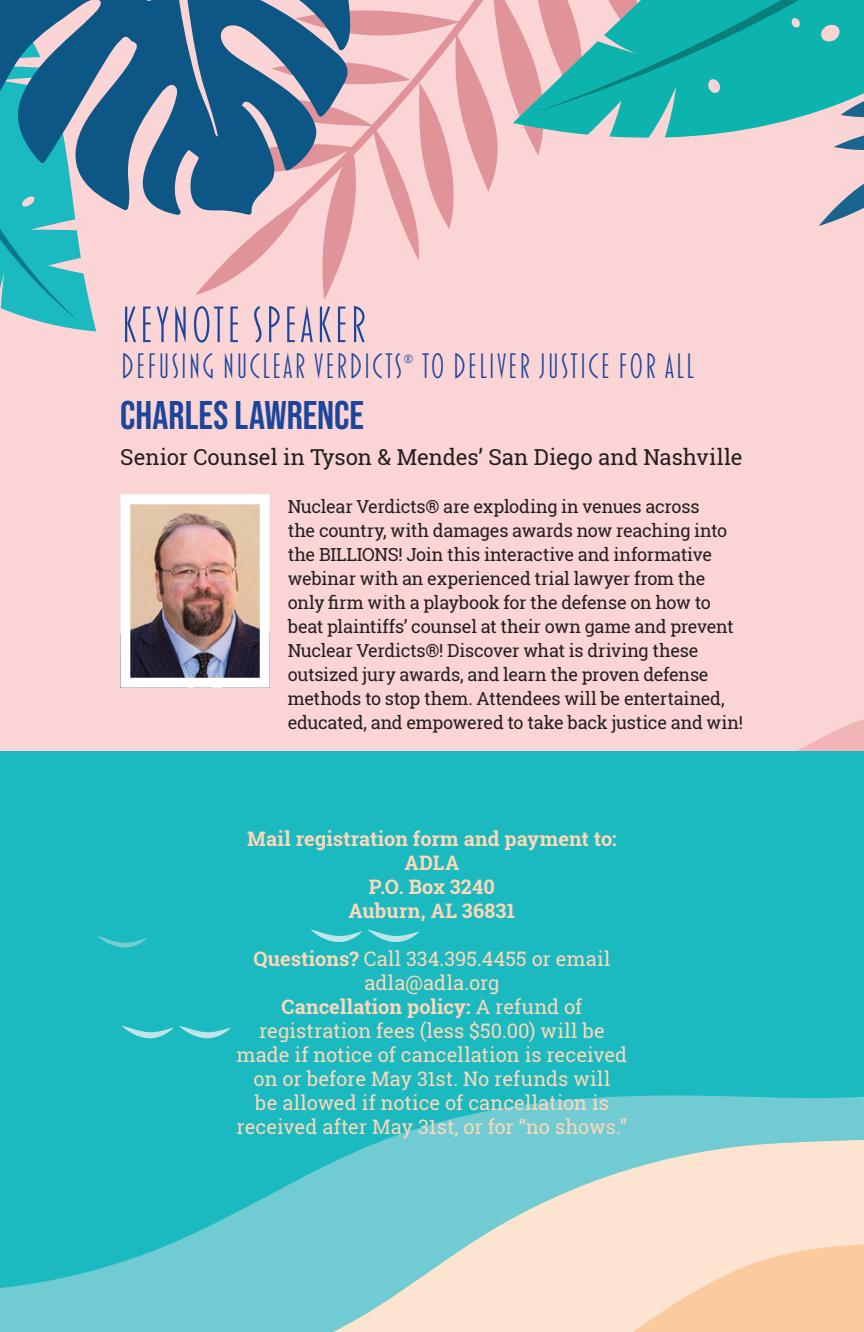
<style>
.page{position:relative;width:864px;height:1332px;background:#fff}
.page>*{position:absolute;margin:0;border:0;box-sizing:border-box;transform-origin:0 0}
.t1{font:300 52px "Blakely";color:#1b469c}
.t2{font:700 40px "Bebas Neue Pro";color:#1b469c}
.t3{font:300 36px "Blakely";color:#1b469c}
.t4{font:22px "Roboto Slab";color:#231f20}
.t5{font:20px/24px "Roboto Slab";color:#fcd8b9;text-align:center}
.t6{font:700 20px/24px "Roboto Slab";letter-spacing:.005em;color:#fcd8b9;text-align:center}
.t7{font:18px/24px "Roboto Slab";letter-spacing:-.015em;color:#231f20}
.s1{font-weight:700}
</style>
<div class="page">
<div style="left:0;top:0;width:864px;height:1276px;background:#fbd4d5"></div>
<svg style="left:798px;top:719px;width:66px;height:32px"></svg>
<div style="left:0;top:751px;width:864px;height:581px;background:#1bb9c0"></div>
<svg style="left:195px;top:0;width:669px;height:300px"></svg>
<svg style="left:0;top:215px;width:96px;height:116px"></svg>
<svg style="left:0;top:0;width:352px;height:215px;fill:#0c5785"></svg>
<svg style="left:0;top:929px;width:509px;height:403px"></svg>
<svg style="left:509px;top:1097px;width:97px;height:235px;fill:#fce4d0"></svg>
<svg style="left:606px;top:1095px;width:258px;height:237px;fill:#fce4d0"></svg>
<svg style="left:97px;top:936px;width:50px;height:12px"></svg>
<svg style="left:179px;top:1026px;width:51px;height:12px"></svg>
<svg style="left:122px;top:1026px;width:51px;height:12px"></svg>
<svg style="left:368px;top:930px;width:51px;height:12px"></svg>
<svg style="left:311px;top:930px;width:51px;height:12px"></svg>
<img style="left:131px;top:505px;width:128px;height:172px">
<div style="left:120px;top:494px;width:150px;height:194px;border:10px solid #fff"></div>
<h1 class="t1" style="left:120px;top:300px;width:249px">KEYNOTE SPEAKER</h1>
<h3 class="t3" style="left:120px;top:349px;width:576px">DEFUSING NUCLEAR VERDICTS<sup>®</sup> TO DELIVER JUSTICE FOR ALL</h3>
<h2 class="t2" style="left:120px;top:392px;width:245px">CHARLES LAWRENCE</h2>
<p class="t4" style="left:120px;top:442px;width:624px">Senior Counsel in Tyson &amp; Mendes’ San Diego and Nashville</p>
<p class="t7" style="left:288px;top:495px;width:457px">Nuclear Verdicts® are exploding in venues across<br>the country, with damages awards now reaching into the BILLIONS! Join this interactive and informative webinar with an experienced trial lawyer from the only firm with a playbook for the defense on how to beat plaintiffs’ counsel at their own game and prevent Nuclear Verdicts®! Discover what is driving these outsized jury awards, and learn the proven defense methods to stop them. Attendees will be entertained, educated, and empowered to take back justice and win!</p>
<p class="t6" style="left:247px;top:826px;width:371px">Mail registration form and payment to:<br>ADLA<br>P.O. Box 3240<br>Auburn, AL 36831</p>
<p class="t5" style="left:237px;top:946px;width:392px"><span class="s1">Questions?</span> Call 334.395.4455 or email adla@adla.org<br><span class="s1">Cancellation policy:</span> A refund of registration fees (less $50.00) will be made if notice of cancellation is received on or before May 31st. No refunds will<br>be allowed if notice of cancellation is received after May 31st, or for “no shows.”</p>
</div>
